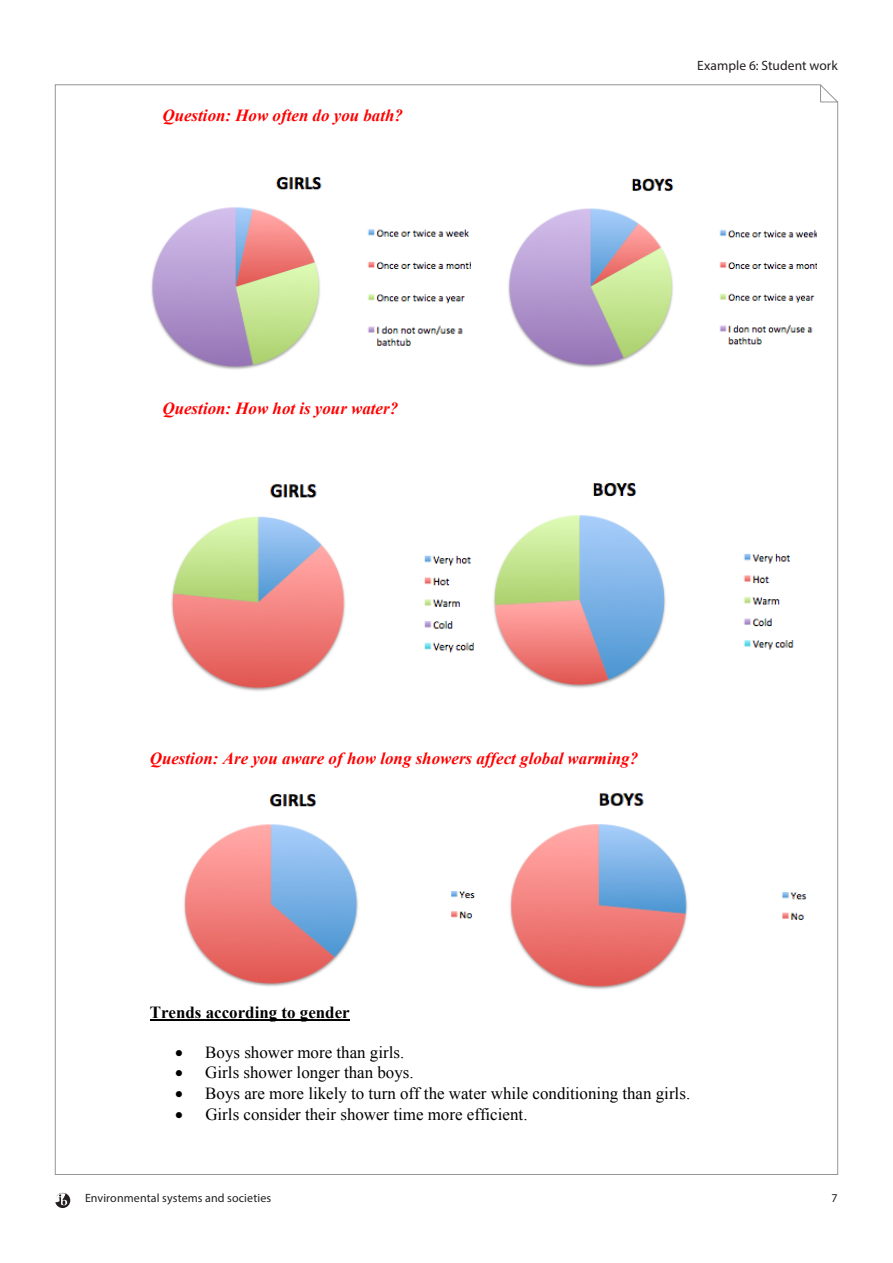
<style>
.page{position:relative;width:893px;height:1263px;background:#fff}
.page>*{position:absolute;margin:0;border:0;box-sizing:border-box;transform-origin:0 0}
.t1{font:16.95px "Times New Roman";color:#000}
.t2{font:italic 700 16.95px "Times New Roman";color:#f00}
.t3{font:700 16.95px "Times New Roman";color:#000}
.t4{font:13.5px "Myriad Pro";letter-spacing:.005em;color:#231f20}
.t5{font:12px "Myriad Pro";letter-spacing:.01em;color:#231f20}
</style>
<div class="page">
<svg style="left:817px;top:84px;width:22px;height:21px"></svg>
<svg style="left:55px;top:1192px;width:15px;height:16px"></svg>
<hr style="left:150px;top:1019px;width:200px;height:2px;background:#000">
<img style="left:151px;top:177px;width:320px;height:193px">
<img style="left:508px;top:178px;width:308px;height:190px">
<img style="left:493px;top:482px;width:301px;height:206px">
<img style="left:171px;top:484px;width:303px;height:207px">
<img style="left:510px;top:793px;width:297px;height:197px">
<img style="left:184px;top:794px;width:292px;height:193px">
<p class="t2" style="left:163px;top:104px;width:242px">Question: How often do you bath?</p>
<p class="t2" style="left:163px;top:396px;width:237px">Question: How hot is your water?</p>
<p class="t4" style="left:697px;top:58px;width:142px">Example 6: Student work</p>
<p class="t2" style="left:150px;top:747px;width:490px">Question: Are you aware of how long showers affect global warming?</p>
<p class="t3" style="left:150px;top:1000px;width:201px">Trends according to gender</p>
<p class="t1" style="left:175px;top:1040px;width:231px">• Boys shower more than girls.</p>
<p class="t1" style="left:175px;top:1061px;width:240px">• Girls shower longer than boys.</p>
<p class="t1" style="left:175px;top:1082px;width:517px">• Boys are more likely to turn off the water while conditioning than girls.</p>
<p class="t1" style="left:175px;top:1102px;width:354px">• Girls consider their shower time more efficient.</p>
<p class="t5" style="left:85px;top:1190px;width:188px">Environmental systems and societies</p>
<p class="t5" style="left:831px;top:1190px;width:8px">7</p>
</div>
